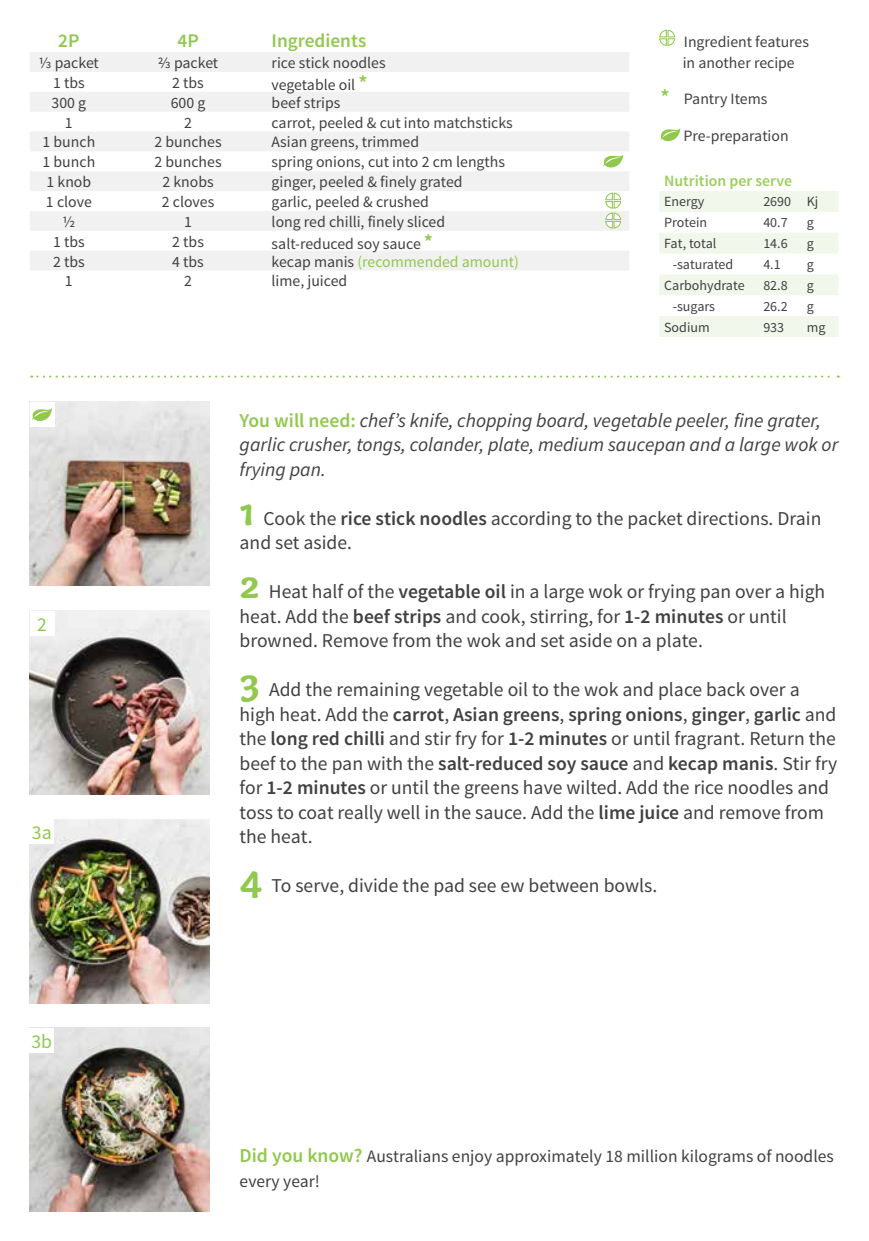
<style>
.page{position:relative;width:869px;height:1241px;background:#fff}
.page>*{position:absolute;margin:0;border:0;box-sizing:border-box;transform-origin:0 0}
.t1{font:19.6px/24.5px "Source Sans Pro";color:#414042}
.t2{font:italic 19.6px/24.5px "Source Sans Pro";color:#414042}
.t3{font:19.6px "Source Sans Pro";color:#91c84e}
.t4{font:600 19.25px "Source Sans Pro";color:#91c84e}
.t5{font:17.5px/24.5px "Source Sans Pro";color:#414042}
.t6{font:15.75px/21px "Source Sans Pro";color:#414042}
.t7{font:15.75px "Source Sans Pro";color:#91c84e}
.t8{font:600 15.75px "Source Sans Pro";color:#9ccd5f}
.t9{font:14px "Source Sans Pro";color:#414042}
.s1{font-weight:600;font-size:21px;color:#91c84e}
.s2{color:#414042}
.s3{font-weight:600;font-style:normal;color:#91c84e}
.s4{font-family:"Capucine Basic";font-weight:700;font-size:41.12px;color:#91c84e}
.s5{font-weight:600}
.s6{font-weight:600;font-size:19.6px;color:#91c84e}
</style>
<div class="page">
<svg style="left:659px;top:29px;width:16px;height:17px"></svg>
<svg style="left:31px;top:375px;width:807px;height:2px"></svg>
<svg style="left:660px;top:128px;width:20px;height:13px"></svg>
<img style="left:30px;top:1027px;width:180px;height:184px">
<img style="left:30px;top:610px;width:180px;height:184px">
<img style="left:30px;top:402px;width:180px;height:183px">
<img style="left:29px;top:819px;width:180px;height:184px">
<div style="left:30px;top:610px;width:24px;height:25px;background:#fff"></div>
<div style="left:30px;top:402px;width:25px;height:24px;background:#fff"></div>
<div style="left:29px;top:819px;width:25px;height:25px;background:#fff"></div>
<div style="left:29px;top:1027px;width:25px;height:25px;background:#fff"></div>
<svg style="left:30px;top:52px;width:599px;height:218px;fill:#f1f1f2"></svg>
<svg style="left:659px;top:191px;width:179px;height:146px"></svg>
<svg style="left:604px;top:192px;width:17px;height:37px"></svg>
<svg style="left:603px;top:154px;width:20px;height:13px"></svg>
<svg style="left:32px;top:408px;width:20px;height:13px"></svg>
<p class="t4" style="left:58px;top:28px;width:23px">2P</p>
<p class="t4" style="left:177px;top:28px;width:23px">4P</p>
<p class="t4" style="left:271px;top:28px;width:96px">Ingredients</p>
<p class="t6" style="left:39px;top:52px;width:62px">⅓ packet</p>
<p class="t6" style="left:158px;top:52px;width:62px">⅔ packet</p>
<p class="t6" style="left:271px;top:52px;width:115px">rice stick noodles</p>
<p class="t6" style="left:53px;top:72px;width:33px">1 tbs</p>
<p class="t6" style="left:172px;top:72px;width:33px">2 tbs</p>
<p class="t6" style="left:271px;top:74px;width:97px">vegetable oil <span class="s1">*</span></p>
<p class="t6" style="left:52px;top:92px;width:36px">300 g</p>
<p class="t6" style="left:171px;top:92px;width:36px">600 g</p>
<p class="t6" style="left:271px;top:92px;width:70px">beef strips</p>
<p class="t6" style="left:65px;top:112px;width:9px">1</p>
<p class="t6" style="left:184px;top:112px;width:9px">2</p>
<p class="t6" style="left:271px;top:112px;width:242px">carrot, peeled &amp; cut into matchsticks</p>
<p class="t6" style="left:42px;top:132px;width:54px">1 bunch</p>
<p class="t6" style="left:154px;top:132px;width:69px">2 bunches</p>
<p class="t6" style="left:271px;top:132px;width:149px">Asian greens, trimmed</p>
<p class="t6" style="left:42px;top:152px;width:54px">1 bunch</p>
<p class="t6" style="left:154px;top:152px;width:69px">2 bunches</p>
<p class="t6" style="left:271px;top:152px;width:235px">spring onions, cut into 2 cm lengths</p>
<p class="t6" style="left:46px;top:172px;width:46px">1 knob</p>
<p class="t6" style="left:162px;top:172px;width:53px">2 knobs</p>
<p class="t6" style="left:271px;top:172px;width:192px">ginger, peeled &amp; finely grated</p>
<p class="t6" style="left:46px;top:191px;width:47px">1 clove</p>
<p class="t6" style="left:162px;top:191px;width:54px">2 cloves</p>
<p class="t6" style="left:271px;top:191px;width:159px">garlic, peeled &amp; crushed</p>
<p class="t6" style="left:62px;top:211px;width:14px">½</p>
<p class="t6" style="left:184px;top:211px;width:9px">1</p>
<p class="t6" style="left:271px;top:211px;width:175px">long red chilli, finely sliced</p>
<p class="t6" style="left:53px;top:231px;width:33px">1 tbs</p>
<p class="t6" style="left:172px;top:231px;width:33px">2 tbs</p>
<p class="t6" style="left:271px;top:233px;width:163px">salt-reduced soy sauce <span class="s1">*</span></p>
<p class="t6" style="left:53px;top:251px;width:33px">2 tbs</p>
<p class="t6" style="left:172px;top:251px;width:33px">4 tbs</p>
<p class="t7" style="left:271px;top:251px;width:248px"><span class="s2">kecap manis</span> (recommended amount)</p>
<p class="t6" style="left:65px;top:271px;width:9px">1</p>
<p class="t6" style="left:184px;top:271px;width:9px">2</p>
<p class="t6" style="left:271px;top:271px;width:77px">lime, juiced</p>
<p class="t6" style="left:682px;top:31px;width:128px">Ingredient features in another recipe</p>
<p class="t6" style="left:660px;top:89px;width:108px"><span class="s1">*</span> Pantry Items</p>
<p class="t6" style="left:683px;top:126px;width:107px">Pre-preparation</p>
<p class="t8" style="left:663px;top:171px;width:129px">Nutrition per serve</p>
<p class="t9" style="left:663px;top:193px;width:42px">Energy</p>
<p class="t9" style="left:763px;top:193px;width:57px">2690 Kj</p>
<p class="t9" style="left:663px;top:214px;width:45px">Protein</p>
<p class="t9" style="left:763px;top:214px;width:26px">40.7</p>
<p class="t9" style="left:806px;top:214px;width:9px">g</p>
<p class="t9" style="left:663px;top:235px;width:54px">Fat, total</p>
<p class="t9" style="left:763px;top:235px;width:26px">14.6</p>
<p class="t9" style="left:806px;top:235px;width:9px">g</p>
<p class="t9" style="left:672px;top:256px;width:62px">-saturated</p>
<p class="t9" style="left:763px;top:256px;width:19px">4.1</p>
<p class="t9" style="left:806px;top:256px;width:9px">g</p>
<p class="t9" style="left:663px;top:276px;width:82px">Carbohydrate</p>
<p class="t9" style="left:763px;top:276px;width:26px">82.8</p>
<p class="t9" style="left:806px;top:276px;width:9px">g</p>
<p class="t9" style="left:672px;top:297px;width:44px">-sugars</p>
<p class="t9" style="left:763px;top:297px;width:26px">26.2</p>
<p class="t9" style="left:806px;top:297px;width:9px">g</p>
<p class="t9" style="left:663px;top:318px;width:47px">Sodium</p>
<p class="t9" style="left:763px;top:318px;width:22px">933</p>
<p class="t9" style="left:806px;top:318px;width:20px">mg</p>
<p class="t3" style="left:37px;top:612px;width:11px">2</p>
<p class="t3" style="left:32px;top:820px;width:21px">3a</p>
<p class="t3" style="left:32px;top:1028px;width:22px">3b</p>
<p class="t2" style="left:239px;top:408px;width:600px"><span class="s3">You will need:</span> chef’s knife, chopping board, vegetable peeler, fine grater, garlic crusher, tongs, colander, plate, medium saucepan and a large wok or frying pan.</p>
<p class="t1" style="left:239px;top:506px;width:583px"><span class="s4">1</span> Cook the <span class="s5">rice stick noodles</span> according to the packet directions. Drain and set aside.</p>
<p class="t1" style="left:239px;top:579px;width:587px"><span class="s4">2</span> Heat half of the <span class="s5">vegetable oil</span> in a large wok or frying pan over a high heat. Add the <span class="s5">beef strips</span> and cook, stirring, for <span class="s5">1-2 minutes</span> or until browned. Remove from the wok and set aside on a plate.</p>
<p class="t1" style="left:239px;top:677px;width:598px"><span class="s4">3</span> Add the remaining vegetable oil to the wok and place back over a high heat. Add the <span class="s5">carrot</span>, <span class="s5">Asian greens</span>, <span class="s5">spring onions</span>, <span class="s5">ginger</span>, <span class="s5">garlic</span> and the <span class="s5">long red chilli</span> and stir fry for <span class="s5">1-2 minutes</span> or until fragrant. Return the beef to the pan with the <span class="s5">salt-reduced soy sauce</span> and <span class="s5">kecap manis</span>. Stir fry for <span class="s5">1-2 minutes</span> or until the greens have wilted. Add the rice noodles and toss to coat really well in the sauce. Add the <span class="s5">lime juice</span> and remove from the heat.</p>
<p class="t1" style="left:239px;top:873px;width:419px"><span class="s4">4</span> To serve, divide the pad see ew between bowls.</p>
<p class="t5" style="left:239px;top:1144px;width:595px"><span class="s6">Did you know?</span> Australians enjoy approximately 18 million kilograms of noodles every year!</p>
</div>
